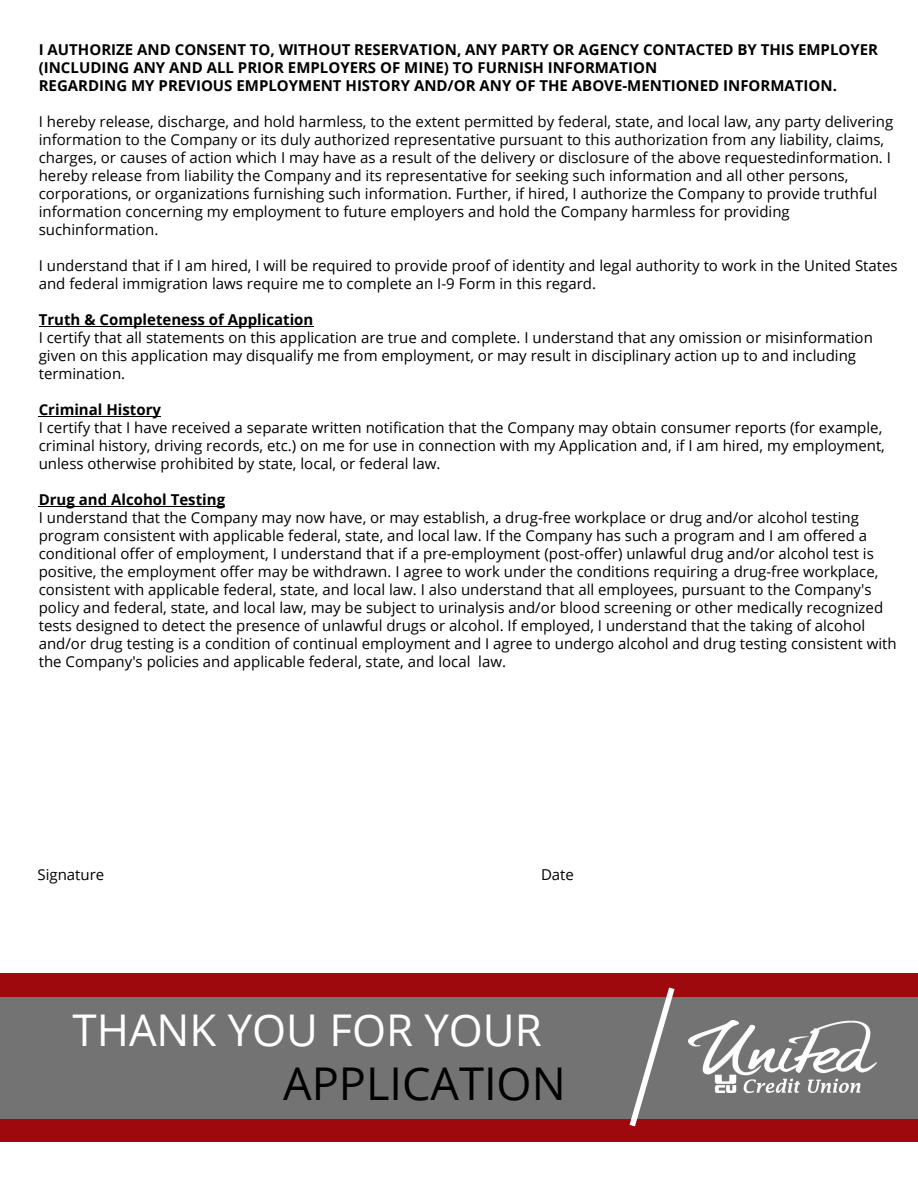
<style>
.page{position:relative;width:918px;height:1188px;background:#fff}
.page>*{position:absolute;margin:0;border:0;box-sizing:border-box;transform-origin:0 0}
.t1{font:45.15px "Open Sans";color:#000}
.t2{font:43.8px "Open Sans";color:#fff}
.t3{font:15px/18px "Open Sans";color:#000}
.t4{font:700 15px/18px "Open Sans";color:#000}
.t5{font:15px "Open Sans";color:#000}
</style>
<div class="page">
<div style="left:0;top:973px;width:918px;height:169px;background:#9e090d"></div>
<div style="left:0;top:997px;width:918px;height:122px;background:#737373"></div>
<svg style="left:629px;top:987px;width:46px;height:140px"></svg>
<img style="left:688px;top:1020px;width:188px;height:72px">
<hr style="left:39px;top:507px;width:186px;height:1px;background:#000">
<hr style="left:39px;top:417px;width:122px;height:1px;background:#000">
<hr style="left:39px;top:327px;width:274px;height:1px;background:#000">
<p class="t4" style="left:39px;top:40px;width:841px">I AUTHORIZE AND CONSENT TO, WITHOUT RESERVATION, ANY PARTY OR AGENCY CONTACTED BY THIS EMPLOYER (INCLUDING ANY AND ALL PRIOR EMPLOYERS OF MINE) TO FURNISH INFORMATION<br>REGARDING MY PREVIOUS EMPLOYMENT HISTORY AND/OR ANY OF THE ABOVE-MENTIONED INFORMATION.</p>
<p class="t3" style="left:39px;top:112px;width:856px">I hereby release, discharge, and hold harmless, to the extent permitted by federal, state, and local law, any party delivering information to the Company or its duly authorized representative pursuant to this authorization from any liability, claims, charges, or causes of action which I may have as a result of the delivery or disclosure of the above requestedinformation. I hereby release from liability the Company and its representative for seeking such information and all other persons, corporations, or organizations furnishing such information. Further, if hired, I authorize the Company to provide truthful information concerning my employment to future employers and hold the Company harmless for providing suchinformation.</p>
<p class="t3" style="left:39px;top:256px;width:860px">I understand that if I am hired, I will be required to provide proof of identity and legal authority to work in the United States and federal immigration laws require me to complete an I-9 Form in this regard.</p>
<p class="t4" style="left:39px;top:310px;width:276px">Truth &amp; Completeness of Application</p>
<p class="t3" style="left:39px;top:328px;width:836px">I certify that all statements on this application are true and complete. I understand that any omission or misinformation given on this application may disqualify me from employment, or may result in disciplinary action up to and including termination.</p>
<p class="t4" style="left:39px;top:400px;width:124px">Criminal History</p>
<p class="t3" style="left:39px;top:418px;width:848px">I certify that I have received a separate written notification that the Company may obtain consumer reports (for example, criminal history, driving records, etc.) on me for use in connection with my Application and, if I am hired, my employment, unless otherwise prohibited by state, local, or federal law.</p>
<p class="t4" style="left:39px;top:490px;width:188px">Drug and Alcohol Testing</p>
<p class="t3" style="left:39px;top:508px;width:859px">I understand that the Company may now have, or may establish, a drug-free workplace or drug and/or alcohol testing program consistent with applicable federal, state, and local law. If the Company has such a program and I am offered a conditional offer of employment, I understand that if a pre-employment (post-offer) unlawful drug and/or alcohol test is positive, the employment offer may be withdrawn. I agree to work under the conditions requiring a drug-free workplace, consistent with applicable federal, state, and local law. I also understand that all employees, pursuant to the Company's policy and federal, state, and local law, may be subject to urinalysis and/or blood screening or other medically recognized tests designed to detect the presence of unlawful drugs or alcohol. If employed, I understand that the taking of alcohol and/or drug testing is a condition of continual employment and I agree to undergo alcohol and drug testing consistent with the Company's policies and applicable federal, state, and local law.</p>
<p class="t5" style="left:38px;top:864px;width:68px">Signature</p>
<p class="t5" style="left:541px;top:864px;width:34px">Date</p>
<h2 class="t2" style="left:73px;top:1000px;width:471px">THANK YOU FOR YOUR</h2>
<h1 class="t1" style="left:283px;top:1051px;width:284px">APPLICATION</h1>
</div>
